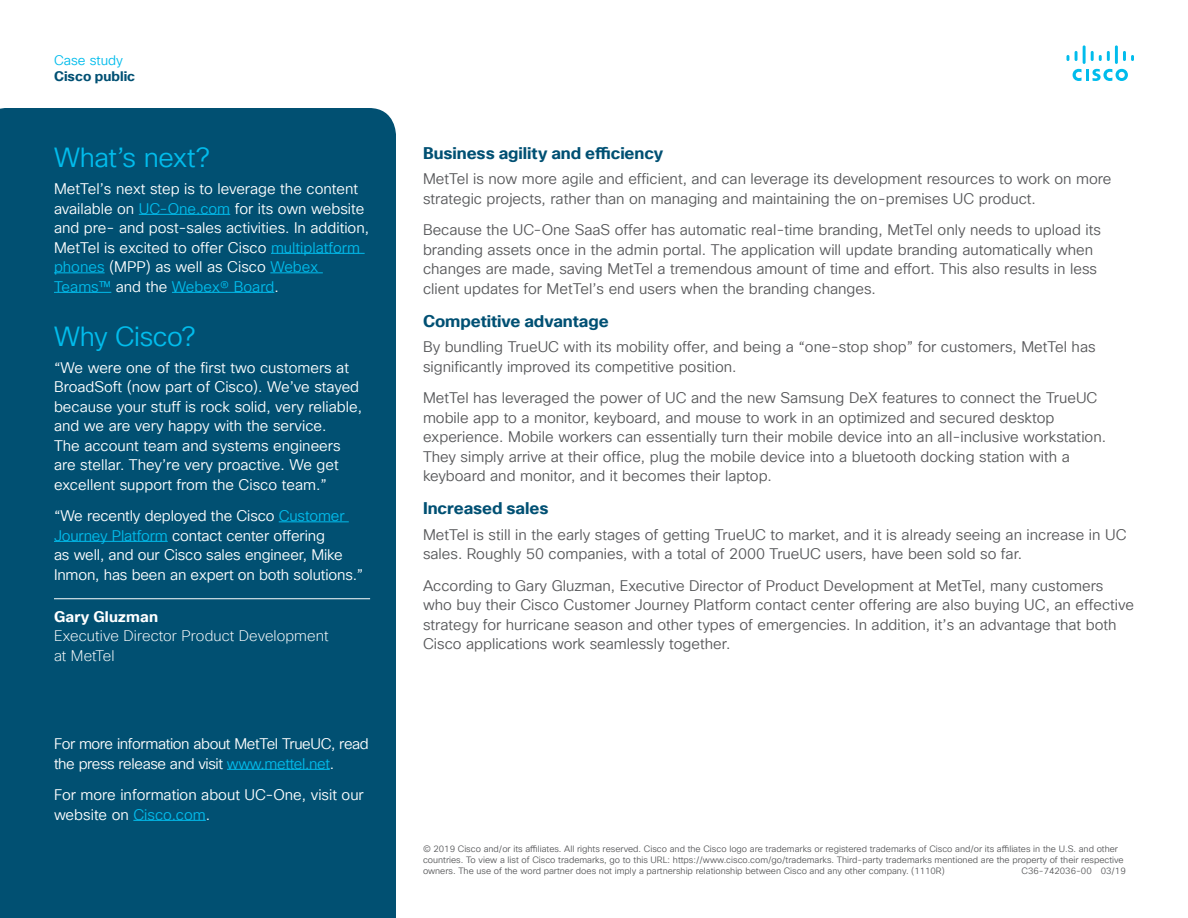
<style>
.page{position:relative;width:1188px;height:918px;background:#fff}
.page>*{position:absolute;margin:0;border:0;box-sizing:border-box;transform-origin:0 0}
.Subhead2_Blue{font:27px "Cisco Sans TT Light";letter-spacing:-.015em;color:#01bcec}
.Subhead3_Indigo{font:700 16.5px "Cisco Sans TT";letter-spacing:-.005em;color:#005073}
.Body{font:15px/19.5px "Cisco Sans TT Light";color:#57585a}
.Body_White{font:15px/19.5px "Cisco Sans TT Light";color:#fff}
.Body_White-2{font:15px/19.5px "Cisco Sans TT Light";letter-spacing:-.025em;color:#fff}
.Pull_Quote_Author_Ti{font:200 15px/19.5px "Cisco Sans TT";color:#fff}
.Pull_Quote_Author_Na{font:700 15px "Cisco Sans TT";letter-spacing:.015em;color:#fff}
.t1{font:700 13.5px "Cisco Sans TT";color:#005073}
.t2{font:13.5px "Cisco Sans TT Light";color:#01bcec}
.t3{font:9px/11.2px "Cisco Sans TT Light";color:#57585a}
.s1{color:#01bcec}
</style>
<div class="page">
<svg style="left:1073px;top:69px;width:55px;height:12px"></svg>
<svg style="left:1067px;top:55px;width:2px;height:6px"></svg>
<svg style="left:1075px;top:51px;width:3px;height:10px"></svg>
<hr style="left:1083px;top:45px;width:3px;height:19px;background:#01bcec">
<svg style="left:1091px;top:51px;width:19px;height:10px"></svg>
<hr style="left:1115px;top:45px;width:3px;height:19px;background:#01bcec">
<svg style="left:1123px;top:51px;width:11px;height:10px"></svg>
<div style="left:0;top:108px;width:396px;height:810px;background:#015072"></div>
<hr style="left:139px;top:214px;width:91px;height:1px;background:#01bcec">
<hr style="left:271px;top:253px;width:94px;height:1px;background:#01bcec">
<hr style="left:54px;top:273px;width:51px;height:1px;background:#01bcec">
<hr style="left:270px;top:273px;width:53px;height:1px;background:#01bcec">
<hr style="left:54px;top:292px;width:57px;height:1px;background:#01bcec">
<hr style="left:172px;top:292px;width:102px;height:1px;background:#01bcec">
<hr style="left:279px;top:522px;width:70px;height:1px;background:#01bcec">
<hr style="left:54px;top:541px;width:114px;height:1px;background:#01bcec">
<hr style="left:54px;top:598px;width:316px;height:1px;background:#fff">
<hr style="left:227px;top:769px;width:103px;height:1px;background:#01bcec">
<hr style="left:133px;top:820px;width:73px;height:1px;background:#01bcec">
<p class="t2" style="left:54px;top:51px;width:71px">Case study</p>
<p class="t1" style="left:54px;top:67px;width:83px">Cisco public</p>
<p class="Subhead2_Blue" style="left:54px;top:140px;width:157px">What’s next?</p>
<p class="Body_White" style="left:54px;top:180px;width:317px">MetTel’s next step is to leverage the content available on <span class="s1">UC-One.com</span> for its own website and pre- and post-sales activities. In addition, MetTel is excited to offer Cisco <span class="s1">multiplatform phones</span> (MPP) as well as Cisco <span class="s1">Webex Teams™</span> and the <span class="s1">Webex® Board</span>.</p>
<p class="Subhead2_Blue" style="left:54px;top:319px;width:143px">Why Cisco?</p>
<p class="Body_White" style="left:54px;top:358px;width:310px">“We were one of the first two customers at BroadSoft (now part of Cisco). We’ve stayed because your stuff is rock solid, very reliable, and we are very happy with the service.<br>The account team and systems engineers are stellar. They’re very proactive. We get excellent support from the Cisco team.”</p>
<p class="Body_White" style="left:54px;top:507px;width:311px">“We recently deployed the Cisco <span class="s1">Customer Journey Platform</span> contact center offering<br>as well, and our Cisco sales engineer, Mike Inmon, has been an expert on both solutions.”</p>
<p class="Pull_Quote_Author_Na" style="left:54px;top:606px;width:106px">Gary Gluzman</p>
<p class="Pull_Quote_Author_Ti" style="left:54px;top:627px;width:276px">Executive Director Product Development at MetTel</p>
<p class="Body_White-2" style="left:54px;top:735px;width:316px">For more information about MetTel TrueUC, read the press release and visit <span class="s1">www.mettel.net</span>.</p>
<p class="Body_White" style="left:54px;top:786px;width:311px">For more information about UC-One, visit our website on <span class="s1">Cisco.com</span>.</p>
<p class="Subhead3_Indigo" style="left:423px;top:142px;width:242px">Business agility and efficiency</p>
<p class="Body" style="left:423px;top:170px;width:690px">MetTel is now more agile and efficient, and can leverage its development resources to work on more strategic projects, rather than on managing and maintaining the on-premises UC product.</p>
<p class="Body" style="left:423px;top:221px;width:679px">Because the UC-One SaaS offer has automatic real-time branding, MetTel only needs to upload its branding assets once in the admin portal. The application will update branding automatically when changes are made, saving MetTel a tremendous amount of time and effort. This also results in less client updates for MetTel’s end users when the branding changes.</p>
<p class="Subhead3_Indigo" style="left:423px;top:310px;width:187px">Competitive advantage</p>
<p class="Body" style="left:423px;top:338px;width:674px">By bundling TrueUC with its mobility offer, and being a “one-stop shop” for customers, MetTel has significantly improved its competitive position.</p>
<p class="Body" style="left:423px;top:389px;width:685px">MetTel has leveraged the power of UC and the new Samsung DeX features to connect the TrueUC mobile app to a monitor, keyboard, and mouse to work in an optimized and secured desktop experience. Mobile workers can essentially turn their mobile device into an all-inclusive workstation.<br>They simply arrive at their office, plug the mobile device into a bluetooth docking station with a keyboard and monitor, and it becomes their laptop.</p>
<p class="Subhead3_Indigo" style="left:423px;top:498px;width:127px">Increased sales</p>
<p class="Body" style="left:423px;top:525px;width:705px">MetTel is still in the early stages of getting TrueUC to market, and it is already seeing an increase in UC sales. Roughly 50 companies, with a total of 2000 TrueUC users, have been sold so far.</p>
<p class="Body" style="left:423px;top:576px;width:713px">According to Gary Gluzman, Executive Director of Product Development at MetTel, many customers who buy their Cisco Customer Journey Platform contact center offering are also buying UC, an effective strategy for hurricane season and other types of emergencies. In addition, it’s an advantage that both Cisco applications work seamlessly together.</p>
<p class="t3" style="left:423px;top:843px;width:702px">© 2019 Cisco and/or its affiliates. All rights reserved. Cisco and the Cisco logo are trademarks or registered trademarks of Cisco and/or its affiliates in the U.S. and other countries. To view a list of Cisco trademarks, go to this URL: https://www.cisco.com/go/trademarks. Third-party trademarks mentioned are the property of their respective owners. The use of the word partner does not imply a partnership relationship between Cisco and any other company. (1110R)</p>
<p class="t3" style="left:1022px;top:866px;width:106px">C36-742036-00 03/19</p>
</div>
